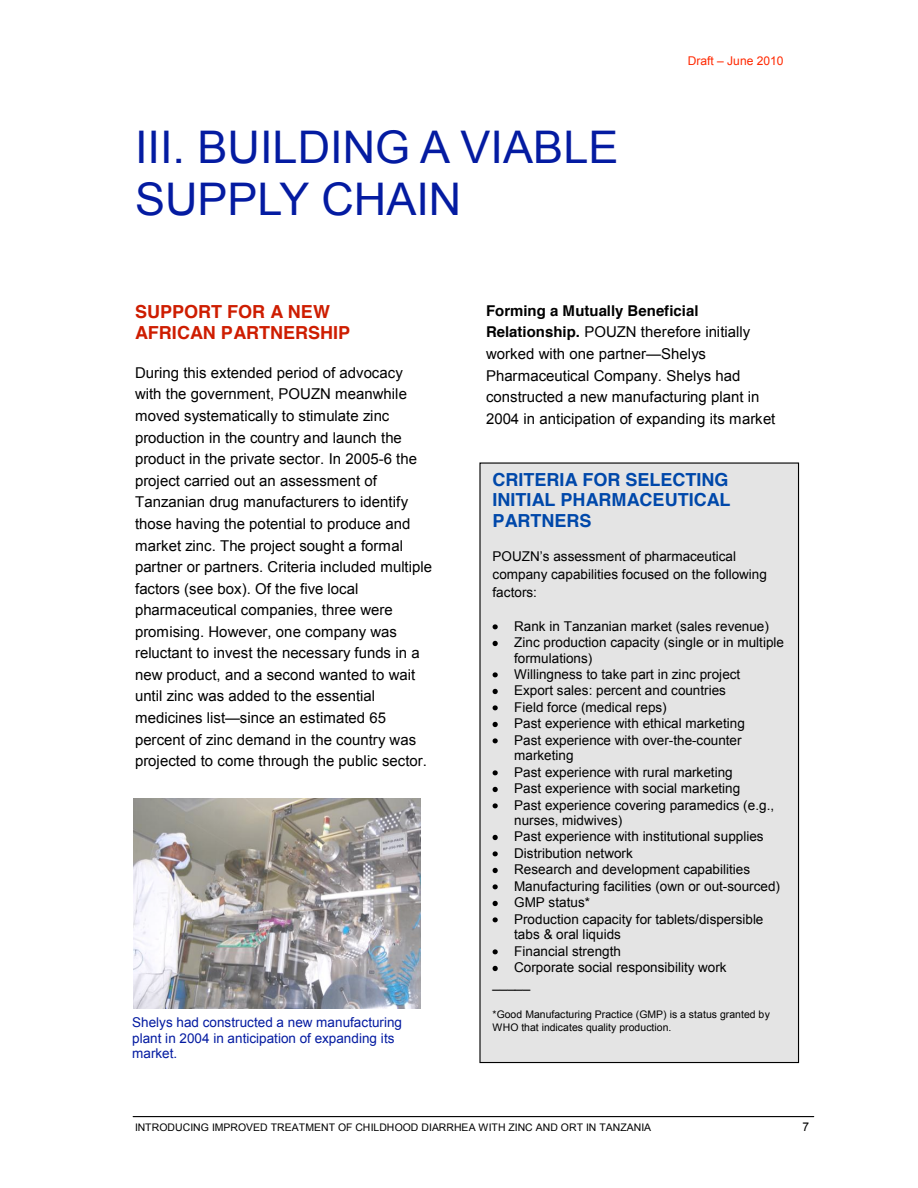
<style>
.page{position:relative;width:918px;height:1188px;background:#fff}
.page>*{position:absolute;margin:0;border:0;box-sizing:border-box;transform-origin:0 0}
.t1{font:45px/51.6px "Arial";color:#041ba1}
.t2{font:700 18px/20.7px "Helvetica";color:#0048aa;text-align:justify}
.t3{font:700 18px/20.7px "Helvetica";color:#ce1d00}
.t4{font:15px/21.6px "Arial";color:#000}
.t5{font:700 15px "Helvetica";color:#000}
.t6{font:13.5px/17.9px "Arial";letter-spacing:.005em;color:#000}
.t7{font:13.5px/15.5px "Arial";letter-spacing:.005em;color:#041ba1}
.t8{font:12px "Arial";color:#ff2800}
.t9{font:12px "Arial";color:#000}
.t10{font:10.5px/13.8px "Arial";color:#000}
.s1{font-family:"Helvetica";font-weight:700}
</style>
<div class="page">
<hr style="left:133px;top:1116px;width:681px;height:1px;background:#000">
<img style="left:133px;top:799px;width:287px;height:210px">
<div style="left:480px;top:463px;width:319px;height:600px;background:#e4e4e4"></div>
<img style="left:493px;top:624px;width:5px;height:23px">
<img style="left:493px;top:672px;width:5px;height:72px">
<img style="left:493px;top:770px;width:5px;height:39px">
<img style="left:493px;top:834px;width:5px;height:89px">
<img style="left:493px;top:949px;width:5px;height:23px">
<h1 class="t1" style="left:135px;top:122px;width:485px">III. BUILDING A VIABLE<br>SUPPLY CHAIN</h1>
<p class="t8" style="left:688px;top:54px;width:97px">Draft ! June 2010</p>
<p class="t3" style="left:135px;top:303px;width:217px">SUPPORT FOR A NEW<br>AFRICAN PARTNERSHIP</p>
<p class="t4" style="left:135px;top:362px;width:299px">During this extended period of advocacy with the government, POUZN meanwhile moved systematically to stimulate zinc production in the country and launch the product in the private sector. In 2005-6 the project carried out an assessment of Tanzanian drug manufacturers to identify those having the potential to produce and market zinc. The project sought a formal partner or partners. Criteria included multiple factors (see box). Of the five local pharmaceutical companies, three were promising. However, one company was reluctant to invest the necessary funds in a new product, and a second wanted to wait until zinc was added to the essential medicines listDsince an estimated 65 percent of zinc demand in the country was projected to come through the public sector.</p>
<p class="t7" style="left:132px;top:1015px;width:271px">Shelys had constructed a new manufacturing plant in 2004 in anticipation of expanding its market.</p>
<p class="t5" style="left:486px;top:304px;width:214px">Forming a Mutually Beneficial</p>
<p class="t4" style="left:486px;top:321px;width:291px"><span class="s1">Relationship.</span> POUZN therefore initially worked with one partnerDShelys Pharmaceutical Company. Shelys had constructed a new manufacturing plant in 2004 in anticipation of expanding its market</p>
<p class="t2" style="left:493px;top:471px;width:240px">CRITERIA FOR SELECTING INITIAL PHARMACEUTICAL PARTNERS</p>
<p class="t6" style="left:493px;top:548px;width:276px">%M&gt;P:@6(166*66F*+9(-7(H01#F1/*C9,/12( company capabilities focused on the following factors:</p>
<p class="t6" style="left:514px;top:617px;width:256px">Rank in Tanzanian market (sales revenue)</p>
<p class="t6" style="left:514px;top:633px;width:271px">Zinc production capacity (single or in multiple</p>
<p class="t6" style="left:514px;top:649px;width:80px">formulations)</p>
<p class="t6" style="left:514px;top:665px;width:228px">Willingness to take part in zinc project</p>
<p class="t6" style="left:514px;top:682px;width:213px">Export sales: percent and countries</p>
<p class="t6" style="left:514px;top:698px;width:154px">Field force (medical reps)</p>
<p class="t6" style="left:514px;top:715px;width:232px">Past experience with ethical marketing</p>
<p class="t6" style="left:514px;top:731px;width:229px">Past experience with over-the-counter</p>
<p class="t6" style="left:514px;top:747px;width:61px">marketing</p>
<p class="t6" style="left:514px;top:763px;width:220px">Past experience with rural marketing</p>
<p class="t6" style="left:514px;top:779px;width:228px">Past experience with social marketing</p>
<p class="t6" style="left:514px;top:796px;width:261px">Past experience covering paramedics (e.g.,</p>
<p class="t6" style="left:514px;top:811px;width:110px">nurses, midwives)</p>
<p class="t6" style="left:514px;top:828px;width:251px">Past experience with institutional supplies</p>
<p class="t6" style="left:514px;top:844px;width:120px">Distribution network</p>
<p class="t6" style="left:514px;top:861px;width:238px">Research and development capabilities</p>
<p class="t6" style="left:514px;top:877px;width:267px">Manufacturing facilities (own or out-sourced)</p>
<p class="t6" style="left:514px;top:894px;width:77px">GMP status*</p>
<p class="t6" style="left:514px;top:910px;width:251px">Production capacity for tablets/dispersible</p>
<p class="t6" style="left:514px;top:926px;width:108px">tabs &amp; oral liquids</p>
<p class="t6" style="left:514px;top:942px;width:108px">Financial strength</p>
<p class="t6" style="left:514px;top:959px;width:214px">Corporate social responsibility work</p>
<p class="t6" style="left:493px;top:974px;width:39px">_____</p>
<p class="t10" style="left:493px;top:1007px;width:279px">*Good Manufacturing Practice (GMP) is a status granted by<br>WHO that indicates quality production.</p>
<p class="t10" style="left:135px;top:1121px;width:518px">INTRODUCING IMPROVED TREATMENT OF CHILDHOOD DIARRHEA WITH ZINC AND ORT IN TANZANIA</p>
<p class="t9" style="left:803px;top:1120px;width:8px">7</p>
</div>
